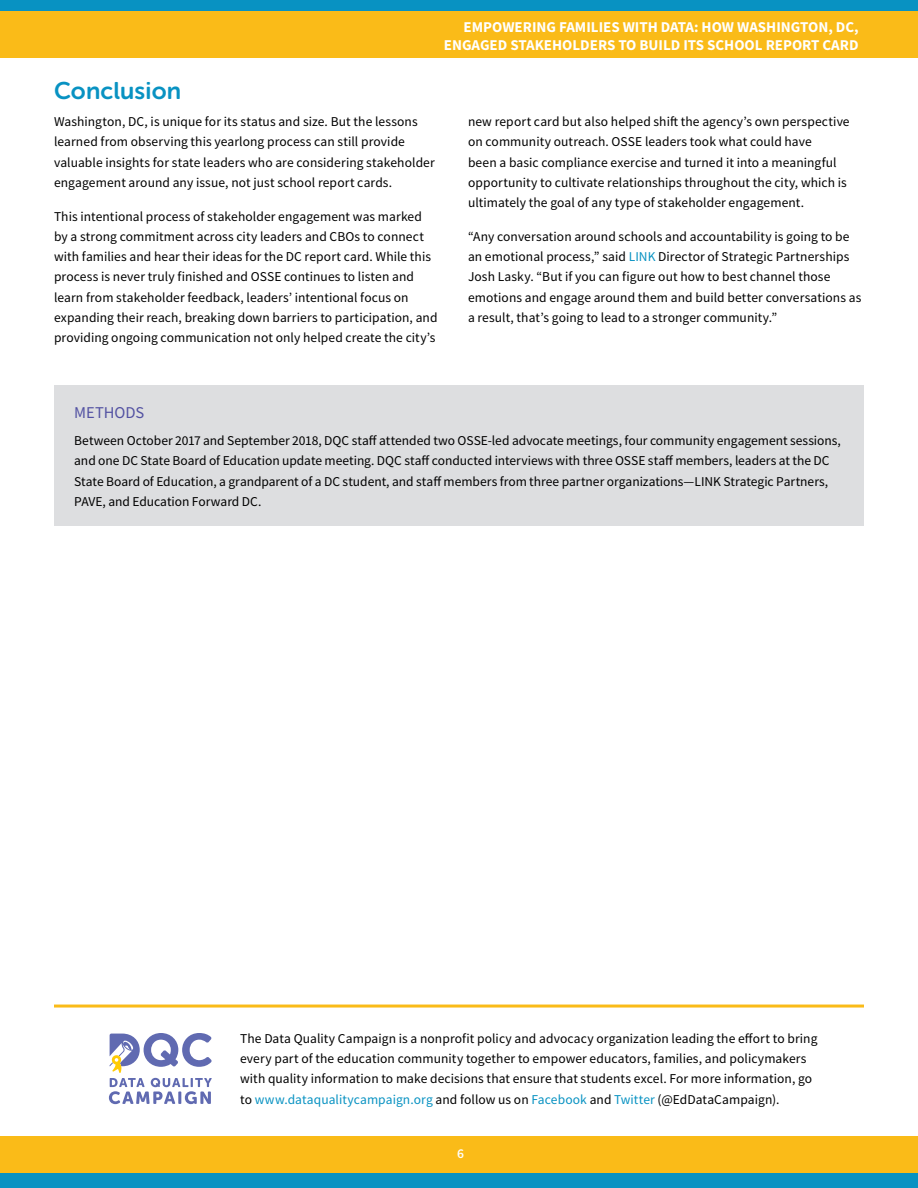
<style>
.page{position:relative;width:918px;height:1188px;background:#fff}
.page>*{position:absolute;margin:0;border:0;box-sizing:border-box;transform-origin:0 0}
.t1{font:24px "Museo Sans Rounded 700";letter-spacing:.01em;color:#0892c2}
.t2{font:16.5px "Source Sans Pro";letter-spacing:-.005em;color:#5251a2}
.t3{font:700 15px/18px "Source Sans Pro";color:#fff;text-align:right}
.t4{font:13.5px/20.2px "Source Sans Pro";letter-spacing:.005em;color:#000}
.t5{font:600 13.5px "Source Sans Pro";color:#fff}
.s1{color:#0892c2}
</style>
<div class="page">
<div style="left:0;top:0;width:918px;height:58px;background:#fabb18"></div>
<div style="left:0;top:0;width:918px;height:11px;background:#0892c2"></div>
<div style="left:0;top:1137px;width:918px;height:47px;background:#fabb18"></div>
<div style="left:0;top:1174px;width:918px;height:14px;background:#0892c2"></div>
<svg style="left:109px;top:1033px;width:103px;height:71px"></svg>
<hr style="left:54px;top:1005px;width:810px;height:3px;background:#fabb18">
<div style="left:54px;top:386px;width:810px;height:140px;background:#dddee0"></div>
<p class="t3" style="left:444px;top:18px;width:416px">EMPOWERING FAMILIES WITH DATA: HOW WASHINGTON, DC,<br>ENGAGED STAKEHOLDERS TO BUILD ITS SCHOOL REPORT CARD</p>
<h1 class="t1" style="left:54px;top:77px;width:129px">Conclusion</h1>
<p class="t4" style="left:54px;top:111px;width:382px">Washington, DC, is unique for its status and size. But the lessons learned from observing this yearlong process can still provide valuable insights for state leaders who are considering stakeholder engagement around any issue, not just school report cards.</p>
<p class="t4" style="left:54px;top:206px;width:385px">This intentional process of stakeholder engagement was marked by a strong commitment across city leaders and CBOs to connect with families and hear their ideas for the DC report card. While this process is never truly finished and OSSE continues to listen and learn from stakeholder feedback, leaders’ intentional focus on expanding their reach, breaking down barriers to participation, and providing ongoing communication not only helped create the city’s</p>
<p class="t4" style="left:468px;top:111px;width:383px">new report card but also helped shift the agency’s own perspective on community outreach. OSSE leaders took what could have<br>been a basic compliance exercise and turned it into a meaningful opportunity to cultivate relationships throughout the city, which is ultimately the goal of any type of stakeholder engagement.</p>
<p class="t4" style="left:468px;top:226px;width:395px">“Any conversation around schools and accountability is going to be an emotional process,” said <span class="s1">LINK</span> Director of Strategic Partnerships Josh Lasky. “But if you can figure out how to best channel those emotions and engage around them and build better conversations as a result, that’s going to lead to a stronger community.”</p>
<p class="t2" style="left:74px;top:402px;width:71px">METHODS</p>
<p class="t4" style="left:74px;top:431px;width:768px">Between October 2017 and September 2018, DQC staff attended two OSSE-led advocate meetings, four community engagement sessions, and one DC State Board of Education update meeting. DQC staff conducted interviews with three OSSE staff members, leaders at the DC State Board of Education, a grandparent of a DC student, and staff members from three partner organizations—LINK Strategic Partners, PAVE, and Education Forward DC.</p>
<p class="t4" style="left:240px;top:1028px;width:579px">The Data Quality Campaign is a nonprofit policy and advocacy organization leading the effort to bring every part of the education community together to empower educators, families, and policymakers with quality information to make decisions that ensure that students excel. For more information, go to <span class="s1">www.dataqualitycampaign.org</span> and follow us on <span class="s1">Facebook</span> and <span class="s1">Twitter</span> (@EdDataCampaign).</p>
<p class="t5" style="left:457px;top:1145px;width:8px">6</p>
</div>
